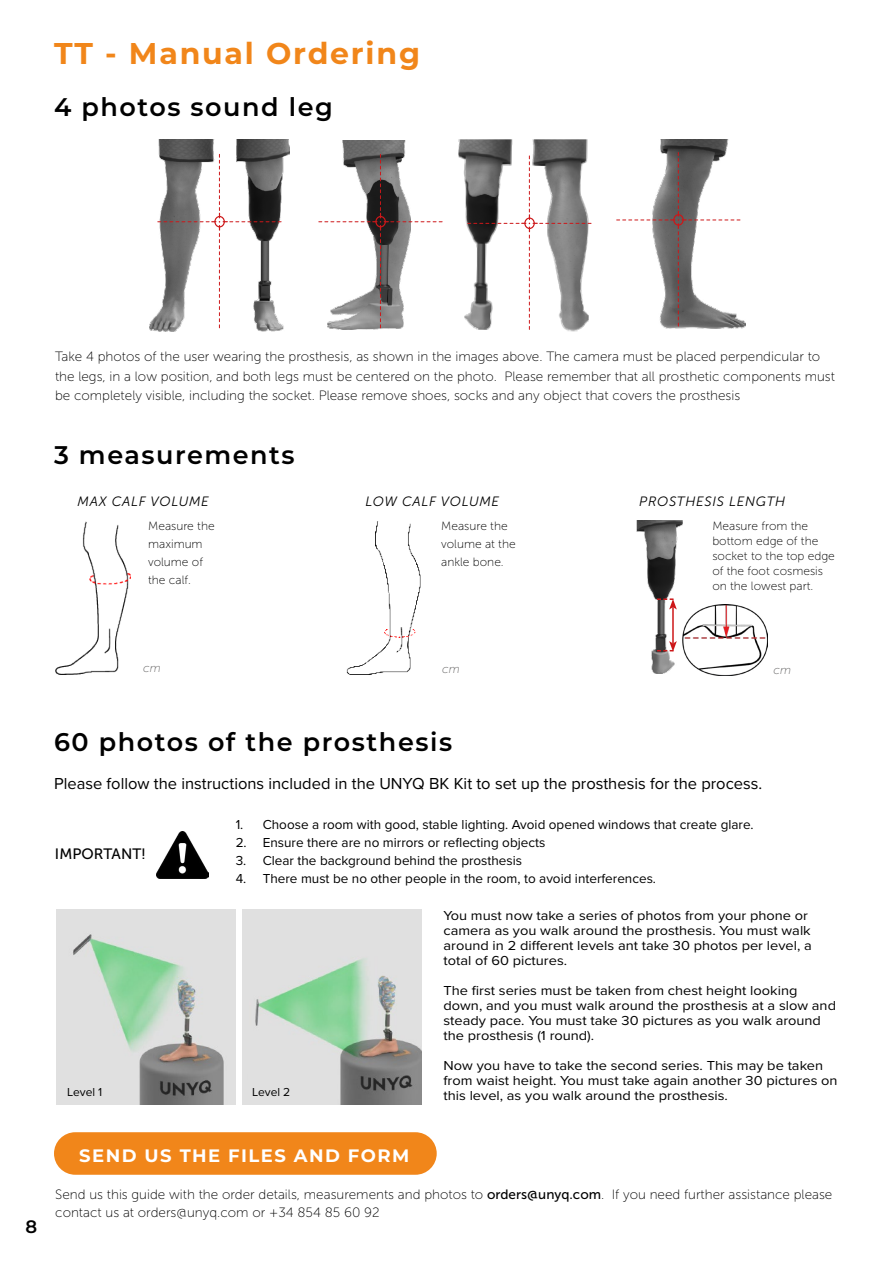
<style>
.page{position:relative;width:893px;height:1263px;background:#fff}
.page>*{position:absolute;margin:0;border:0;box-sizing:border-box;transform-origin:0 0}
.t1{font:700 30px "Montserrat";letter-spacing:.06em;color:#f1861a}
.t2{font:600 25.5px "Montserrat";letter-spacing:.06em;color:#000}
.t3{font:700 18px "Montserrat";letter-spacing:.08em;color:#fff}
.t4{font:600 18px "Montserrat";color:#000}
.t5{font:16.5px "Proxima Nova";color:#000}
.t6{font:15px "Museo Sans 500";color:#000}
.t7{font:13.5px/15px "Proxima Nova";color:#000;scale:1.08 1}
.t8{font:13.5px/19.5px "Museo Sans 100";color:#000}
.t9{font:13.5px "Proxima Nova";color:#000}
.t10{font:italic 13.5px "Museo Sans 300";letter-spacing:.05em;color:#000}
.t11{font:12px/18px "Museo Sans 100";color:#000}
.t12{font:12px "Proxima Nova";color:#000}
.t13{font:italic 12px "Museo Sans 100";color:#646363}
.s1{font-family:"Museo Sans 500"}
</style>
<div class="page">
<img style="left:150px;top:139px;width:139px;height:192px">
<img style="left:329px;top:140px;width:77px;height:190px">
<img style="left:660px;top:139px;width:85px;height:190px">
<img style="left:458px;top:139px;width:134px;height:193px">
<svg style="left:158px;top:154px;width:123px;height:174px"></svg>
<svg style="left:319px;top:154px;width:123px;height:174px"></svg>
<svg style="left:468px;top:156px;width:123px;height:173px"></svg>
<svg style="left:617px;top:152px;width:123px;height:174px"></svg>
<img style="left:56px;top:522px;width:75px;height:152px">
<img style="left:346px;top:521px;width:75px;height:154px">
<img style="left:636px;top:520px;width:46px;height:153px">
<hr style="left:672px;top:607px;width:2px;height:36px;background:#cd1719">
<svg style="left:657px;top:598px;width:20px;height:11px"></svg>
<svg style="left:657px;top:641px;width:20px;height:11px"></svg>
<img style="left:56px;top:909px;width:180px;height:196px">
<img style="left:250px;top:909px;width:172px;height:196px">
<div style="left:54px;top:1132px;width:383px;height:43px;background:#f1861a;border-radius:21px"></div>
<img style="left:682px;top:605px;width:85px;height:71px">
<img style="left:156px;top:831px;width:53px;height:48px">
<h1 class="t1" style="left:54px;top:32px;width:368px">TT - Manual Ordering</h1>
<h2 class="t2" style="left:54px;top:89px;width:280px">4 photos sound leg</h2>
<p class="t8" style="left:55px;top:347px;width:781px">Take 4 photos of the user wearing the prosthesis, as shown in the images above. The camera must be placed perpendicular to the legs, in a low position, and both legs must be centered on the photo. Please remember that all prosthetic components must be completely visible, including the socket. Please remove shoes, socks and any object that covers the prosthesis</p>
<h2 class="t2" style="left:54px;top:437px;width:242px">3 measurements</h2>
<p class="t10" style="left:78px;top:494px;width:133px">MAX CALF VOLUME</p>
<p class="t10" style="left:366px;top:494px;width:135px">LOW CALF VOLUME</p>
<p class="t10" style="left:639px;top:494px;width:148px">PROSTHESIS LENGTH</p>
<p class="t11" style="left:712px;top:519px;width:124px;line-height:15px">Measure from the bottom edge of the socket to the top edge of the foot cosmesis on the lowest part.</p>
<p class="t11" style="left:148px;top:517px;width:68px">Measure the maximum volume of the calf.</p>
<p class="t11" style="left:441px;top:517px;width:76px">Measure the volume at the ankle bone.</p>
<p class="t13" style="left:143px;top:661px;width:19px">cm</p>
<p class="t13" style="left:442px;top:662px;width:19px">cm</p>
<p class="t13" style="left:774px;top:663px;width:19px">cm</p>
<h2 class="t2" style="left:54px;top:724px;width:400px">60 photos of the prosthesis</h2>
<p class="t5" style="left:54px;top:771px;width:710px">Please follow the instructions included in the UNYQ BK Kit to set up the prosthesis for the process.</p>
<p class="t9" style="left:236px;top:815px;width:519px">1. Choose a room with good, stable lighting. Avoid opened windows that create glare.</p>
<p class="t9" style="left:236px;top:832px;width:311px">2. Ensure there are no mirrors or reflecting objects</p>
<p class="t9" style="left:236px;top:850px;width:288px">3. Clear the background behind the prosthesis</p>
<p class="t9" style="left:236px;top:868px;width:422px">4. There must be no other people in the room, to avoid interferences.</p>
<p class="t7" style="left:443px;top:907px;width:343px">You must now take a series of photos from your phone or camera as you walk around the prosthesis. You must walk around in 2 different levels ant take 30 photos per level, a total of 60 pictures.</p>
<p class="t7" style="left:443px;top:982px;width:365px">The first series must be taken from chest height looking down, and you must walk around the prosthesis at a slow and steady pace. You must take 30 pictures as you walk around the prosthesis (1 round).</p>
<p class="t7" style="left:443px;top:1057px;width:366px">Now you have to take the second series. This may be taken from waist height. You must take again another 30 pictures on this level, as you walk around the prosthesis.</p>
<p class="t6" style="left:55px;top:846px;width:93px">IMPORTANT!</p>
<p class="t12" style="left:67px;top:1083px;width:37px">Level 1</p>
<p class="t12" style="left:252px;top:1083px;width:40px">Level 2</p>
<h3 class="t4" style="left:26px;top:1213px;width:13px">8</h3>
<h3 class="t3" style="left:79px;top:1143px;width:331px">SEND US THE FILES AND FORM</h3>
<p class="t8" style="left:55px;top:1186px;width:779px;line-height:18px">Send us this guide with the order details, measurements and photos to <span class="s1">orders@unyq.com</span>. If you need further assistance please contact us at orders@unyq.com or +34 854 85 60 92</p>
</div>
